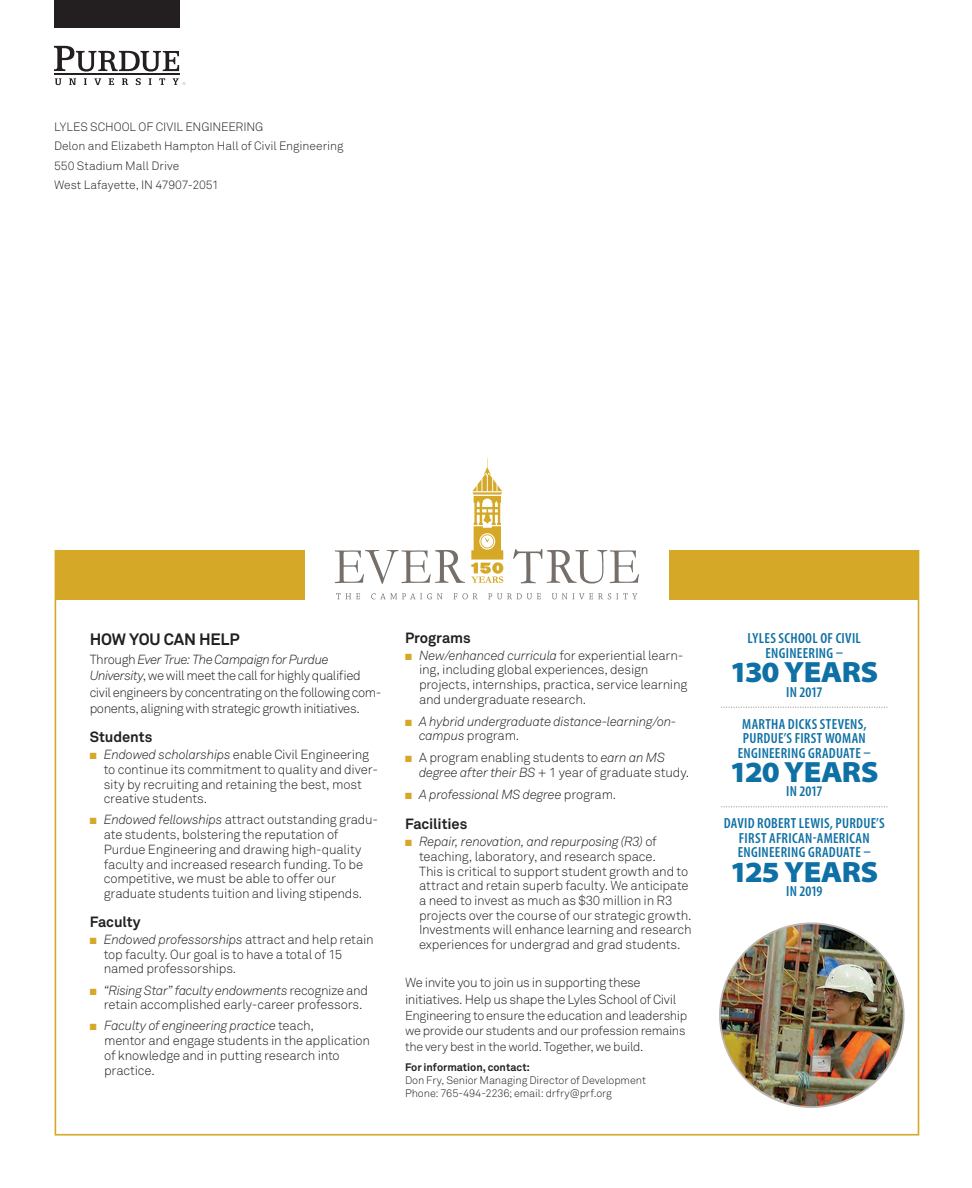
<style>
.page{position:relative;width:972px;height:1188px;background:#fff}
.page>*{position:absolute;margin:0;border:0;box-sizing:border-box;transform-origin:0 0}
.t1{font:900 semi-expanded 29.4px "Myriad Pro";letter-spacing:-.03em;color:#0e70a4}
.t2{font:700 16.35px "Akkurat Pro";letter-spacing:-.015em;color:#231f20}
.t3{font:600 condensed 14.7px/14.5px "Myriad Pro";letter-spacing:.02em;color:#0e70a4;text-align:center}
.t4{font:700 14.7px "Akkurat Pro";letter-spacing:-.005em;color:#231f20}
.t5{font:13.05px/14.7px "Akkurat Light Pro";letter-spacing:-.015em;color:#231f20}
.t6{font:13.05px/16.4px "Akkurat Light Pro";letter-spacing:-.035em;color:#231f20}
.t7{font:italic 13.05px/14.7px "Akkurat Light Pro";letter-spacing:-.02em;color:#231f20}
.t8{font:12.75px "Akkurat Light Pro";letter-spacing:-.025em;color:#231f20}
.t9{font:12.6px "Akkurat Light Pro";letter-spacing:-.025em;color:#231f20}
.t10{font:12.45px "Akkurat Light Pro";letter-spacing:-.02em;color:#231f20}
.t11{font:12px/19.5px "Akkurat Light Pro";letter-spacing:-.005em;color:#231f20}
.t12{font:10.8px/13px "Akkurat Light Pro";letter-spacing:-.005em;color:#231f20}
.t13{font:700 10.8px "Akkurat Pro";letter-spacing:-.005em;color:#231f20}
.s1{font-style:italic}
.s2{color:#d6a828}
.s3{font-style:normal}
</style>
<div class="page">
<svg style="left:54px;top:46px;width:125px;height:26px"></svg>
<svg style="left:55px;top:78px;width:7px;height:7px"></svg>
<svg style="left:69px;top:78px;width:7px;height:7px"></svg>
<svg style="left:84px;top:78px;width:3px;height:7px"></svg>
<svg style="left:94px;top:78px;width:7px;height:7px"></svg>
<svg style="left:109px;top:78px;width:5px;height:7px"></svg>
<svg style="left:122px;top:78px;width:6px;height:7px"></svg>
<svg style="left:136px;top:78px;width:5px;height:7px"></svg>
<svg style="left:149px;top:78px;width:3px;height:7px"></svg>
<svg style="left:159px;top:78px;width:6px;height:7px"></svg>
<hr style="left:54px;top:74px;width:125px;height:1px;background:#231f20">
<svg style="left:173px;top:78px;width:13px;height:7px"></svg>
<div style="left:54px;top:0;width:125px;height:27px;background:#231f20"></div>
<svg style="left:335px;top:550px;width:130px;height:34px"></svg>
<svg style="left:513px;top:549px;width:126px;height:35px"></svg>
<svg style="left:336px;top:593px;width:24px;height:6px"></svg>
<svg style="left:371px;top:593px;width:72px;height:6px"></svg>
<svg style="left:454px;top:593px;width:24px;height:6px"></svg>
<svg style="left:488px;top:593px;width:53px;height:6px"></svg>
<svg style="left:552px;top:593px;width:85px;height:6px"></svg>
<svg style="left:471px;top:458px;width:32px;height:125px"></svg>
<div style="left:55px;top:550px;width:250px;height:49px;background:#d6a828"></div>
<div style="left:669px;top:550px;width:250px;height:49px;background:#d6a828"></div>
<img style="left:720px;top:923px;width:184px;height:184px;border-radius:92px">
<svg style="left:721px;top:707px;width:167px;height:1px"></svg>
<svg style="left:721px;top:806px;width:167px;height:1px"></svg>
<p class="t11" style="left:54px;top:117px;width:291px">LYLES SCHOOL OF CIVIL ENGINEERING<br>Delon and Elizabeth Hampton Hall of Civil Engineering 550 Stadium Mall Drive<br>West Lafayette, IN 47907-2051</p>
<p class="t2" style="left:90px;top:630px;width:151px">HOW YOU CAN HELP</p>
<p class="t6" style="left:90px;top:652px;width:293px">Through <span class="s1">Ever True: The Campaign for Purdue University</span>, we will meet the call for highly qualified civil engineers by concentrating on the following com&shy;ponents, aligning with strategic growth initiatives.</p>
<p class="t4" style="left:90px;top:728px;width:64px">Students</p>
<p class="t5" style="left:104px;top:748px;width:276px;text-indent:-14px"><span class="s2">■</span> <span class="s1">Endowed scholarships</span> enable Civil Engineering to continue its commitment to quality and diver&shy;sity by recruiting and retaining the best, most creative students.</p>
<p class="t5" style="left:104px;top:813px;width:276px;text-indent:-14px"><span class="s2">■</span> <span class="s1">Endowed fellowships</span> attract outstanding gradu&shy;ate students, bolstering the reputation of Purdue Engineering and drawing high-quality faculty and increased research funding. To be competitive, we must be able to offer our graduate students tuition and living stipends.</p>
<p class="t4" style="left:90px;top:913px;width:53px">Faculty</p>
<p class="t5" style="left:104px;top:932px;width:271px;text-indent:-14px"><span class="s2">■</span> <span class="s1">Endowed professorships</span> attract and help retain top faculty. Our goal is to have a total of 15 named professorships.</p>
<p class="t5" style="left:104px;top:983px;width:266px;text-indent:-14px"><span class="s2">■</span> <span class="s1">“Rising Star” faculty endowments</span> recognize and retain accomplished early-career professors.</p>
<p class="t5" style="left:104px;top:1019px;width:267px;text-indent:-14px"><span class="s2">■</span> <span class="s1">Faculty of engineering practice</span> teach,<br>mentor and engage students in the application of knowledge and in putting research into practice.</p>
<p class="t4" style="left:405px;top:628px;width:67px">Programs</p>
<p class="t5" style="left:419px;top:648px;width:270px;text-indent:-14px"><span class="s2">■</span> <span class="s1">New/enhanced curricula</span> for experiential learn&shy;ing, including global experiences, design projects, internships, practica, service learning and undergraduate research.</p>
<p class="t7" style="left:419px;top:714px;width:259px;text-indent:-14px"><span class="s2">■</span> A hybrid undergraduate distance-learning/on&shy;campus <span class="s3">program.</span></p>
<p class="t5" style="left:419px;top:751px;width:272px;text-indent:-14px"><span class="s2">■</span> A program enabling students to <span class="s1">earn an MS degree after their BS</span> + 1 year of graduate study.</p>
<p class="t7" style="left:405px;top:787px;width:213px"><span class="s2">■</span> A professional MS degree <span class="s3">program.</span></p>
<p class="t4" style="left:405px;top:815px;width:64px">Facilities</p>
<p class="t5" style="left:419px;top:835px;width:274px;text-indent:-14px"><span class="s2">■</span> <span class="s1">Repair, renovation, and repurposing (R3)</span> of teaching, laboratory, and research space.<br>This is critical to support student growth and to attract and retain superb faculty. We anticipate a need to invest as much as $30 million in R3 projects over the course of our strategic growth.<br>Investments will enhance learning and research experiences for undergrad and grad students.</p>
<p class="t5" style="left:405px;top:975px;width:273px;line-height:16.4px">We invite you to join us in supporting these initiatives. Help us shape the Lyles School of Civil</p>
<p class="t8" style="left:405px;top:1008px;width:284px">Engineering to ensure the education and leadership</p>
<p class="t9" style="left:405px;top:1024px;width:282px">we provide our students and our profession remains</p>
<p class="t10" style="left:405px;top:1039px;width:240px">the very best in the world. Together, we build.</p>
<p class="t13" style="left:405px;top:1061px;width:127px">For information, contact:</p>
<p class="t12" style="left:405px;top:1074px;width:243px">Don Fry, Senior Managing Director of Development<br>Phone: 765-494-2236; email: drfry@prf.org</p>
<p class="t3" style="left:748px;top:631px;width:115px">LYLES SCHOOL OF CIVIL<br>ENGINEERING –</p>
<h1 class="t1" style="left:730px;top:653px;width:150px">130 YEARS</h1>
<p class="t3" style="left:786px;top:685px;width:38px">IN 2017</p>
<p class="t3" style="left:738px;top:716px;width:135px">MARTHA DICKS STEVENS,<br>PURDUE’S FIRST WOMAN<br>ENGINEERING GRADUATE –</p>
<h1 class="t1" style="left:730px;top:752px;width:151px">120 YEARS</h1>
<p class="t3" style="left:786px;top:784px;width:38px">IN 2017</p>
<p class="t3" style="left:724px;top:816px;width:162px">DAVID ROBERT LEWIS, PURDUE’S<br>FIRST AFRICAN-AMERICAN<br>ENGINEERING GRADUATE –</p>
<h1 class="t1" style="left:730px;top:852px;width:150px">125 YEARS</h1>
<p class="t3" style="left:786px;top:884px;width:38px">IN 2019</p>
</div>
